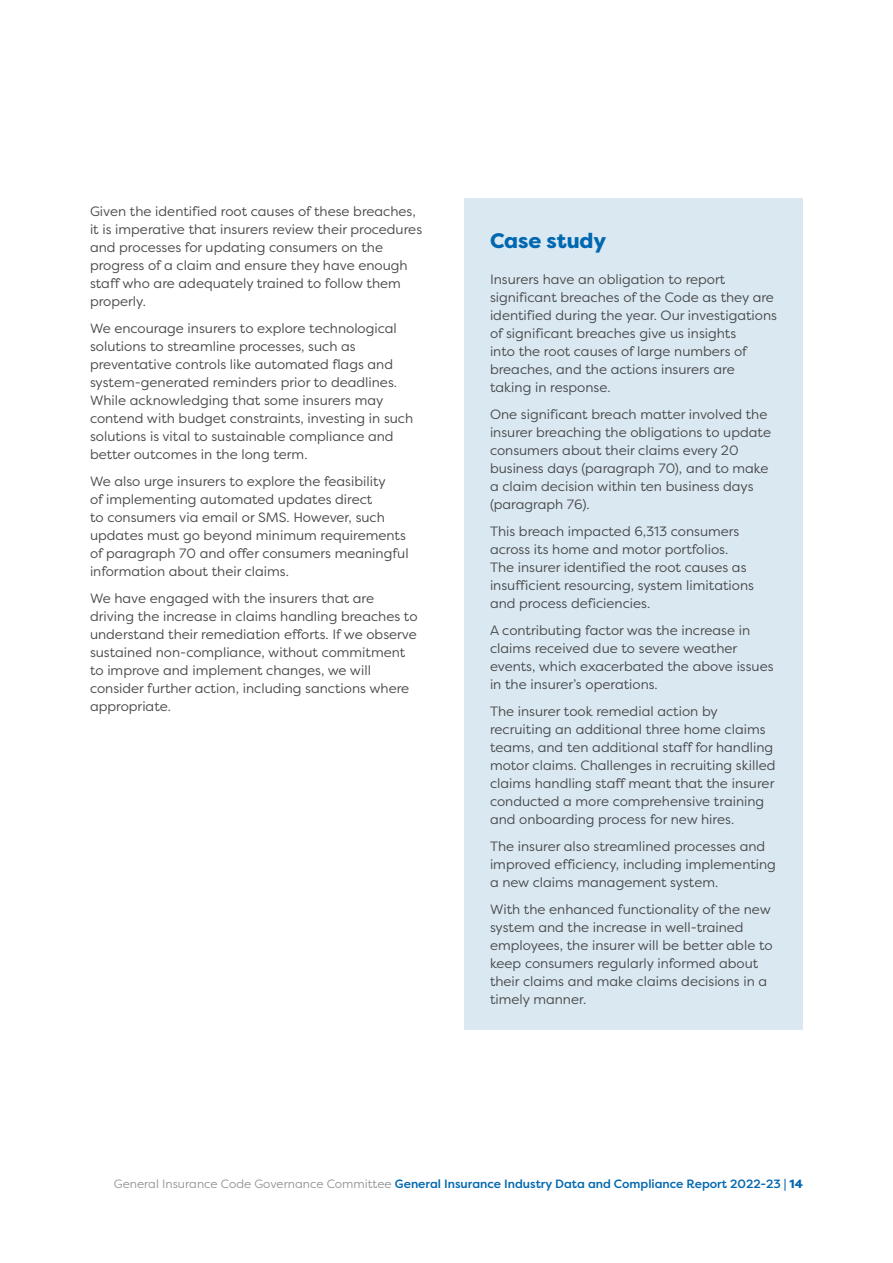
<style>
.page{position:relative;width:893px;height:1263px;background:#fff}
.page>*{position:absolute;margin:0;border:0;box-sizing:border-box;transform-origin:0 0}
.t1{font:800 21px "Filson Pro";color:#0067b0}
.t2{font:13.5px/18px "Filson Pro";color:#48484a}
.t3{font:500 12px "Filson Pro";color:#0067b0}
.s1{font-weight:400;color:#939598}
.s2{font-weight:800}
</style>
<div class="page">
<div style="left:464px;top:198px;width:339px;height:831px;background:#dae9f1"></div>
<p class="t2" style="left:90px;top:202px;width:334px">Given the identified root causes of these breaches, it is imperative that insurers review their procedures and processes for updating consumers on the progress of a claim and ensure they have enough staff who are adequately trained to follow them properly.</p>
<p class="t2" style="left:90px;top:319px;width:325px">We encourage insurers to explore technological solutions to streamline processes, such as preventative controls like automated flags and system-generated reminders prior to deadlines.<br>While acknowledging that some insurers may contend with budget constraints, investing in such solutions is vital to sustainable compliance and better outcomes in the long term.</p>
<p class="t2" style="left:90px;top:472px;width:320px">We also urge insurers to explore the feasibility<br>of implementing automated updates direct<br>to consumers via email or SMS. However, such updates must go beyond minimum requirements of paragraph 70 and offer consumers meaningful information about their claims.</p>
<p class="t2" style="left:90px;top:589px;width:329px">We have engaged with the insurers that are driving the increase in claims handling breaches to understand their remediation efforts. If we observe sustained non-compliance, without commitment to improve and implement changes, we will consider further action, including sanctions where appropriate.</p>
<h1 class="t1" style="left:490px;top:227px;width:118px">Case study</h1>
<p class="t2" style="left:490px;top:269px;width:289px">Insurers have an obligation to report significant breaches of the Code as they are identified during the year. Our investigations of significant breaches give us insights<br>into the root causes of large numbers of breaches, and the actions insurers are taking in response.</p>
<p class="t2" style="left:490px;top:404px;width:283px">One significant breach matter involved the insurer breaching the obligations to update consumers about their claims every 20 business days (paragraph 70), and to make a claim decision within ten business days (paragraph 76).</p>
<p class="t2" style="left:490px;top:521px;width:265px">This breach impacted 6,313 consumers across its home and motor portfolios.<br>The insurer identified the root causes as insufficient resourcing, system limitations and process deficiencies.</p>
<p class="t2" style="left:490px;top:620px;width:285px">A contributing factor was the increase in claims received due to severe weather events, which exacerbated the above issues in the insurer’s operations.</p>
<p class="t2" style="left:490px;top:701px;width:287px">The insurer took remedial action by recruiting an additional three home claims teams, and ten additional staff for handling motor claims. Challenges in recruiting skilled claims handling staff meant that the insurer conducted a more comprehensive training and onboarding process for new hires.</p>
<p class="t2" style="left:490px;top:836px;width:287px">The insurer also streamlined processes and improved efficiency, including implementing a new claims management system.</p>
<p class="t2" style="left:490px;top:899px;width:284px">With the enhanced functionality of the new system and the increase in well-trained employees, the insurer will be better able to keep consumers regularly informed about their claims and make claims decisions in a timely manner.</p>
<p class="t3" style="left:114px;top:1175px;width:691px"><span class="s1">General Insurance Code Governance Committee</span> General Insurance Industry Data and Compliance Report 2022-23 | <span class="s2">14</span></p>
</div>
